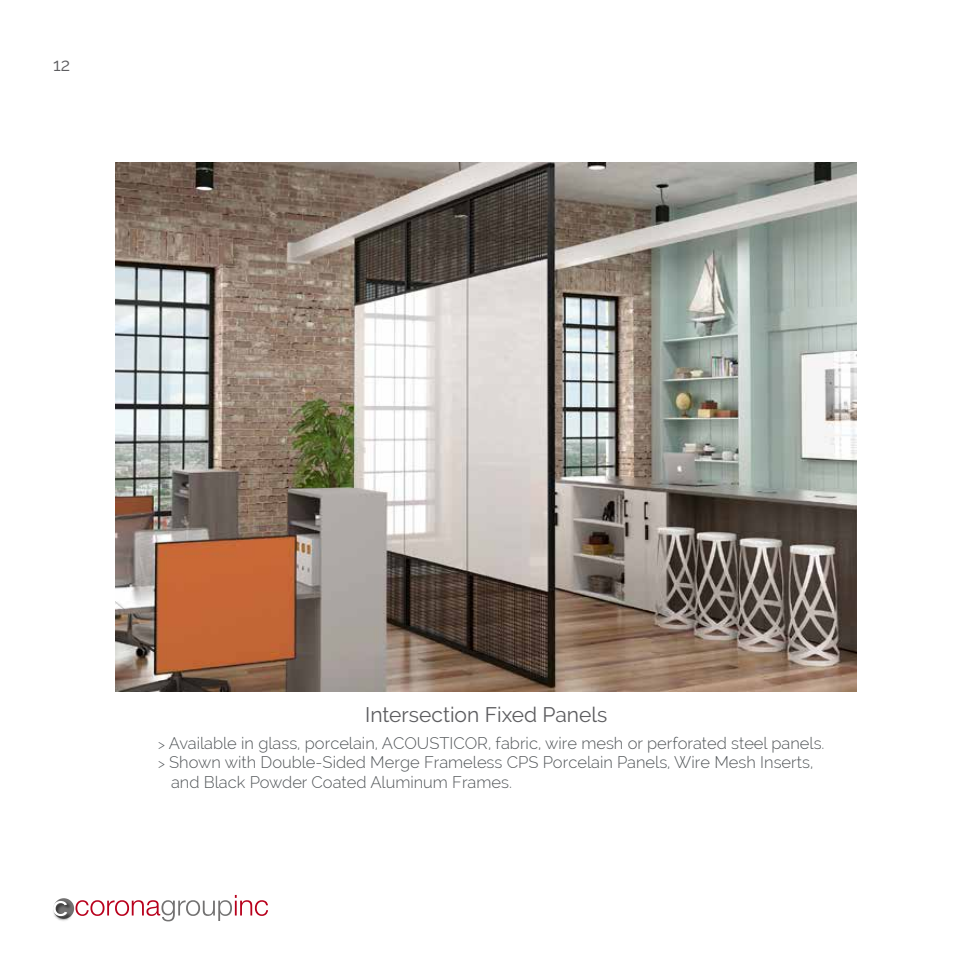
<style>
.page{position:relative;width:972px;height:972px;background:#fff}
.page>*{position:absolute;margin:0;border:0;box-sizing:border-box;transform-origin:0 0}
.t1{font:21px "Raleway";color:#5d5d60}
.t2{font:18px "Raleway";color:#5d5d60}
.t3{font:300 16.5px "Raleway";color:#53575a}
.s1{font-size:13.5px}
</style>
<div class="page">
<img style="left:115px;top:162px;width:742px;height:529px">
<svg style="left:76px;top:895px;width:192px;height:26px"></svg>
<svg style="left:53px;top:898px;width:21px;height:21px"></svg>
<img style="left:54px;top:900px;width:19px;height:21px">
<svg style="left:53px;top:901px;width:14px;height:15px"></svg>
<p class="t2" style="left:53px;top:54px;width:19px">12</p>
<p class="t1" style="left:365px;top:702px;width:244px">Intersection Fixed Panels</p>
<p class="t3" style="left:158px;top:733px;width:668px"><span class="s1">&gt;</span> Available in glass, porcelain, ACOUSTICOR, fabric, wire mesh or perforated steel panels.</p>
<p class="t3" style="left:158px;top:753px;width:657px"><span class="s1">&gt;</span> Shown with Double-Sided Merge Frameless CPS Porcelain Panels, Wire Mesh Inserts,</p>
<p class="t3" style="left:171px;top:772px;width:342px">and Black Powder Coated Aluminum Frames.</p>
</div>
